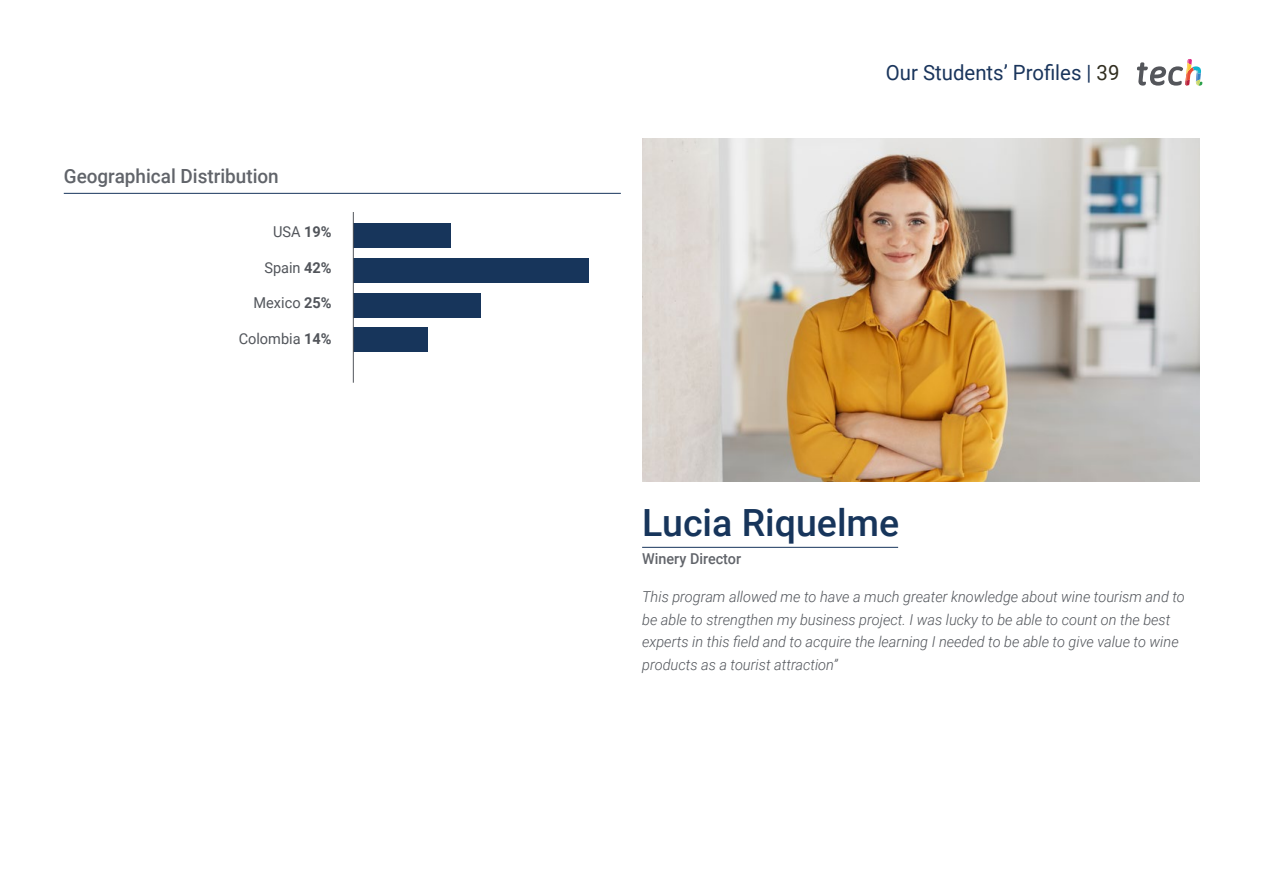
<style>
.page{position:relative;width:1263px;height:893px;background:#fff}
.page>*{position:absolute;margin:0;border:0;box-sizing:border-box;transform-origin:0 0}
.t1{font:500 37.5px "Roboto";color:#17355b}
.t2{font:21px "Roboto";color:#1a355c}
.t3{font:500 19.5px "Roboto";color:#61646a}
.t4{font:italic 300 15px/22.5px "Roboto";color:#52555b}
.t5{font:15px "Roboto";color:#52555b}
.t6{font:500 15px "Roboto";color:#61646a;scale:.96 1}
.s1{font-weight:700}
.s2{color:#312e20}
</style>
<div class="page">
<svg style="left:1137px;top:59px;width:65px;height:27px"></svg>
<img style="left:642px;top:138px;width:557px;height:343px">
<hr style="left:642px;top:547px;width:256px;height:1px;background:#17355b">
<hr style="left:64px;top:193px;width:557px;height:1px;background:#17355b">
<div style="left:353px;top:223px;width:97px;height:25px;background:#17355b"></div>
<div style="left:353px;top:258px;width:235px;height:25px;background:#17355b"></div>
<div style="left:353px;top:293px;width:127px;height:24px;background:#17355b"></div>
<div style="left:353px;top:327px;width:75px;height:25px;background:#17355b"></div>
<hr style="left:353px;top:212px;width:1px;height:171px;background:#52555b">
<h3 class="t3" style="left:64px;top:162px;width:217px">Geographical Distribution</h3>
<p class="t5" style="left:273px;top:221px;width:60px">USA <span class="s1">19%</span></p>
<p class="t5" style="left:264px;top:257px;width:69px">Spain <span class="s1">42%</span></p>
<p class="t5" style="left:254px;top:292px;width:80px">Mexico <span class="s1">25%</span></p>
<p class="t5" style="left:239px;top:328px;width:95px">Colombia <span class="s1">14%</span></p>
<h2 class="t2" style="left:886px;top:57px;width:235px">Our Students’ Profiles | <span class="s2">39</span></h2>
<h1 class="t1" style="left:642px;top:496px;width:259px">Lucia Riquelme</h1>
<p class="t6" style="left:642px;top:548px;width:105px">Winery Director</p>
<p class="t4" style="left:642px;top:585px;width:544px">This program allowed me to have a much greater knowledge about wine tourism and to be able to strengthen my business project. I was lucky to be able to count on the best experts in this field and to acquire the learning I needed to be able to give value to wine products as a tourist attraction”</p>
</div>
